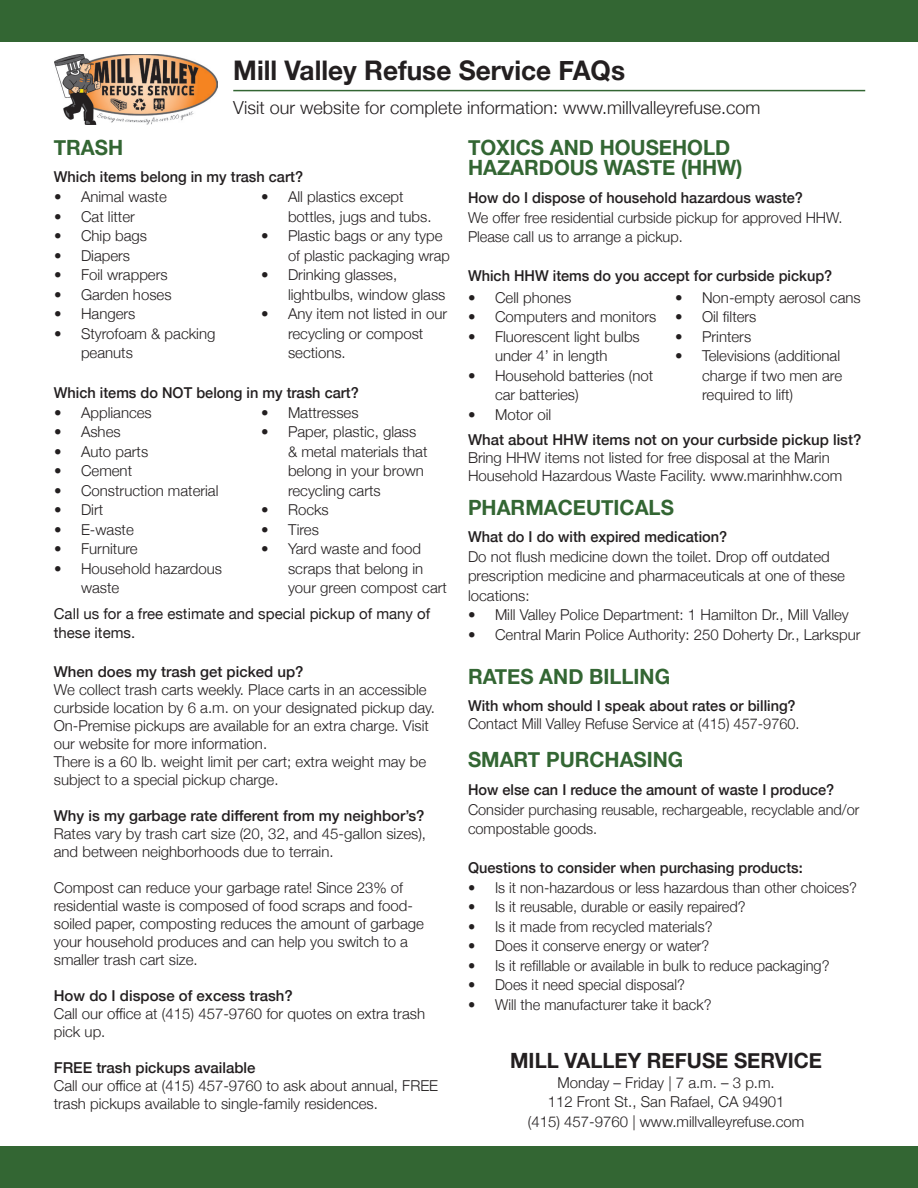
<style>
.page{position:relative;width:918px;height:1188px;background:#fff}
.page>*{position:absolute;margin:0;border:0;box-sizing:border-box;transform-origin:0 0}
.t1{font:700 27px "Helvetica Neue";color:#231f20}
.t2{font:700 21px "Helvetica Neue";color:#363}
.t3{font:700 21px "Helvetica Neue";color:#231f20}
.t4{font:300 18px "Helvetica Neue";color:#231f20}
.t5{font:300 15px/19.5px "Helvetica Neue";color:#231f20}
.t6{font:500 15px "Helvetica Neue";color:#231f20}
.t7{font:15px/19.5px "Helvetica Neue";color:#231f20}
</style>
<div class="page">
<div style="left:0;top:0;width:918px;height:41px;background:#363"></div>
<div style="left:0;top:1147px;width:918px;height:41px;background:#363"></div>
<img style="left:54px;top:54px;width:163px;height:71px">
<hr style="left:233px;top:90px;width:632px;height:1px;background:#363">
<p class="t1" style="left:233px;top:50px;width:393px">Mill Valley Refuse Service FAQs</p>
<p class="t4" style="left:233px;top:93px;width:529px">Visit our website for complete information: www.millvalleyrefuse.com</p>
<p class="t2" style="left:54px;top:132px;width:71px">TRASH</p>
<p class="t6" style="left:54px;top:165px;width:251px">Which items belong in my trash cart?</p>
<p class="t5" style="left:54px;top:186px;width:114px">• Animal waste</p>
<p class="t5" style="left:54px;top:206px;width:82px">• Cat litter</p>
<p class="t5" style="left:54px;top:225px;width:95px">• Chip bags</p>
<p class="t5" style="left:54px;top:245px;width:78px">• Diapers</p>
<p class="t5" style="left:54px;top:264px;width:115px">• Foil wrappers</p>
<p class="t5" style="left:54px;top:284px;width:119px">• Garden hoses</p>
<p class="t5" style="left:54px;top:303px;width:83px">• Hangers</p>
<p class="t5" style="left:81px;top:323px;width:136px;text-indent:-27px">• Styrofoam &amp; packing peanuts</p>
<p class="t5" style="left:288px;top:186px;width:145px;text-indent:-27px">• All plastics except bottles, jugs and tubs.</p>
<p class="t5" style="left:288px;top:225px;width:164px;text-indent:-27px">• Plastic bags or any type of plastic packaging wrap</p>
<p class="t5" style="left:288px;top:264px;width:159px;text-indent:-27px">• Drinking glasses, lightbulbs, window glass</p>
<p class="t5" style="left:288px;top:303px;width:161px;text-indent:-27px">• Any item not listed in our recycling or compost sections.</p>
<p class="t6" style="left:54px;top:381px;width:307px">Which items do NOT belong in my trash cart?</p>
<p class="t5" style="left:54px;top:402px;width:99px">• Appliances</p>
<p class="t5" style="left:54px;top:421px;width:68px">• Ashes</p>
<p class="t5" style="left:54px;top:441px;width:96px">• Auto parts</p>
<p class="t5" style="left:54px;top:460px;width:80px">• Cement</p>
<p class="t5" style="left:54px;top:480px;width:166px">• Construction material</p>
<p class="t5" style="left:54px;top:499px;width:51px">• Dirt</p>
<p class="t5" style="left:54px;top:519px;width:81px">• E-waste</p>
<p class="t5" style="left:54px;top:538px;width:85px">• Furniture</p>
<p class="t5" style="left:81px;top:558px;width:143px;text-indent:-27px">• Household hazardous waste</p>
<p class="t5" style="left:261px;top:402px;width:99px">• Mattresses</p>
<p class="t5" style="left:288px;top:421px;width:141px;text-indent:-27px">• Paper, plastic, glass &amp; metal materials that belong in your brown recycling carts</p>
<p class="t5" style="left:261px;top:499px;width:69px">• Rocks</p>
<p class="t5" style="left:261px;top:519px;width:59px">• Tires</p>
<p class="t5" style="left:288px;top:538px;width:160px;text-indent:-27px">• Yard waste and food scraps that belong in your green compost cart</p>
<p class="t7" style="left:54px;top:604px;width:378px">Call us for a free estimate and special pickup of many of these items.</p>
<p class="t6" style="left:54px;top:660px;width:251px">When does my trash get picked up?</p>
<p class="t5" style="left:54px;top:680px;width:383px;line-height:18px">We collect trash carts weekly. Place carts in an accessible curbside location by 6 a.m. on your designated pickup day.<br>On-Premise pickups are available for an extra charge. Visit our website for more information.</p>
<p class="t5" style="left:54px;top:752px;width:374px;line-height:18px">There is a 60 lb. weight limit per cart; extra weight may be subject to a special pickup charge.</p>
<p class="t6" style="left:54px;top:804px;width:372px">Why is my garbage rate different from my neighbor’s?</p>
<p class="t5" style="left:54px;top:824px;width:374px;line-height:18px">Rates vary by trash cart size (20, 32, and 45-gallon sizes), and between neighborhoods due to terrain.</p>
<p class="t5" style="left:54px;top:878px;width:372px;line-height:18px">Compost can reduce your garbage rate! Since 23% of residential waste is composed of food scraps and food&shy;soiled paper, composting reduces the amount of garbage your household produces and can help you switch to a smaller trash cart size.</p>
<p class="t6" style="left:54px;top:984px;width:241px">How do I dispose of excess trash?</p>
<p class="t5" style="left:54px;top:1004px;width:373px;line-height:18px">Call our office at (415) 457-9760 for quotes on extra trash pick up.</p>
<p class="t6" style="left:54px;top:1056px;width:203px">FREE trash pickups available</p>
<p class="t5" style="left:54px;top:1076px;width:386px;line-height:18px">Call our office at (415) 457-9760 to ask about annual, FREE trash pickups available to single-family residences.</p>
<p class="t2" style="left:468px;top:132px;width:264px">TOXICS AND HOUSEHOLD</p>
<p class="t2" style="left:468px;top:151px;width:276px">HAZARDOUS WASTE (HHW)</p>
<p class="t6" style="left:468px;top:186px;width:337px">How do I dispose of household hazardous waste?</p>
<p class="t5" style="left:468px;top:207px;width:376px">We offer free residential curbside pickup for approved HHW.<br>Please call us to arrange a pickup.</p>
<p class="t6" style="left:468px;top:264px;width:366px">Which HHW items do you accept for curbside pickup?</p>
<p class="t5" style="left:468px;top:287px;width:105px">• Cell phones</p>
<p class="t5" style="left:468px;top:306px;width:190px">• Computers and monitors</p>
<p class="t5" style="left:468px;top:326px;width:173px;text-align:center">• Fluorescent light bulbs under 4’ in length</p>
<p class="t5" style="left:495px;top:365px;width:160px;text-indent:-27px">• Household batteries (not car batteries)</p>
<p class="t5" style="left:468px;top:404px;width:85px">• Motor oil</p>
<p class="t5" style="left:675px;top:287px;width:187px">• Non-empty aerosol cans</p>
<p class="t5" style="left:675px;top:306px;width:83px">• Oil filters</p>
<p class="t5" style="left:675px;top:326px;width:78px">• Printers</p>
<p class="t5" style="left:702px;top:345px;width:142px;text-indent:-27px">• Televisions (additional charge if two men are required to lift)</p>
<p class="t6" style="left:468px;top:428px;width:395px">What about HHW items not on your curbside pickup list?</p>
<p class="t5" style="left:468px;top:448px;width:376px;line-height:18px">Bring HHW items not listed for free disposal at the Marin<br>Household Hazardous Waste Facility. www.marinhhw.com</p>
<p class="t2" style="left:468px;top:491px;width:207px">PHARMACEUTICALS</p>
<p class="t6" style="left:468px;top:525px;width:261px">What do I do with expired medication?</p>
<p class="t5" style="left:468px;top:545px;width:379px">Do not flush medicine down the toilet. Drop off outdated prescription medicine and pharmaceuticals at one of these locations:</p>
<p class="t5" style="left:468px;top:604px;width:382px">• Mill Valley Police Department: 1 Hamilton Dr., Mill Valley</p>
<p class="t5" style="left:468px;top:623px;width:394px">• Central Marin Police Authority: 250 Doherty Dr., Larkspur</p>
<p class="t2" style="left:468px;top:660px;width:204px">RATES AND BILLING</p>
<p class="t6" style="left:468px;top:694px;width:329px">With whom should I speak about rates or billing?</p>
<p class="t5" style="left:468px;top:713px;width:333px">Contact Mill Valley Refuse Service at (415) 457-9760.</p>
<p class="t2" style="left:468px;top:743px;width:217px">SMART PURCHASING</p>
<p class="t6" style="left:468px;top:778px;width:368px">How else can I reduce the amount of waste I produce?</p>
<p class="t5" style="left:468px;top:799px;width:393px">Consider purchasing reusable, rechargeable, recyclable and/or compostable goods.</p>
<p class="t6" style="left:468px;top:856px;width:336px">Questions to consider when purchasing products:</p>
<p class="t5" style="left:468px;top:877px;width:390px">• Is it non-hazardous or less hazardous than other choices?</p>
<p class="t5" style="left:468px;top:896px;width:279px">• Is it reusable, durable or easily repaired?</p>
<p class="t5" style="left:468px;top:916px;width:246px">• Is it made from recycled materials?</p>
<p class="t5" style="left:468px;top:935px;width:243px">• Does it conserve energy or water?</p>
<p class="t5" style="left:468px;top:955px;width:363px">• Is it refillable or available in bulk to reduce packaging?</p>
<p class="t5" style="left:468px;top:974px;width:218px">• Does it need special disposal?</p>
<p class="t5" style="left:468px;top:994px;width:245px">• Will the manufacturer take it back?</p>
<p class="t3" style="left:510px;top:1044px;width:313px">MILL VALLEY REFUSE SERVICE</p>
<p class="t5" style="left:557px;top:1072px;width:219px">Monday – Friday | 7 a.m. – 3 p.m.</p>
<p class="t5" style="left:548px;top:1091px;width:238px">112 Front St., San Rafael, CA 94901</p>
<p class="t5" style="left:528px;top:1111px;width:278px">(415) 457-9760 | www.millvalleyrefuse.com</p>
</div>
